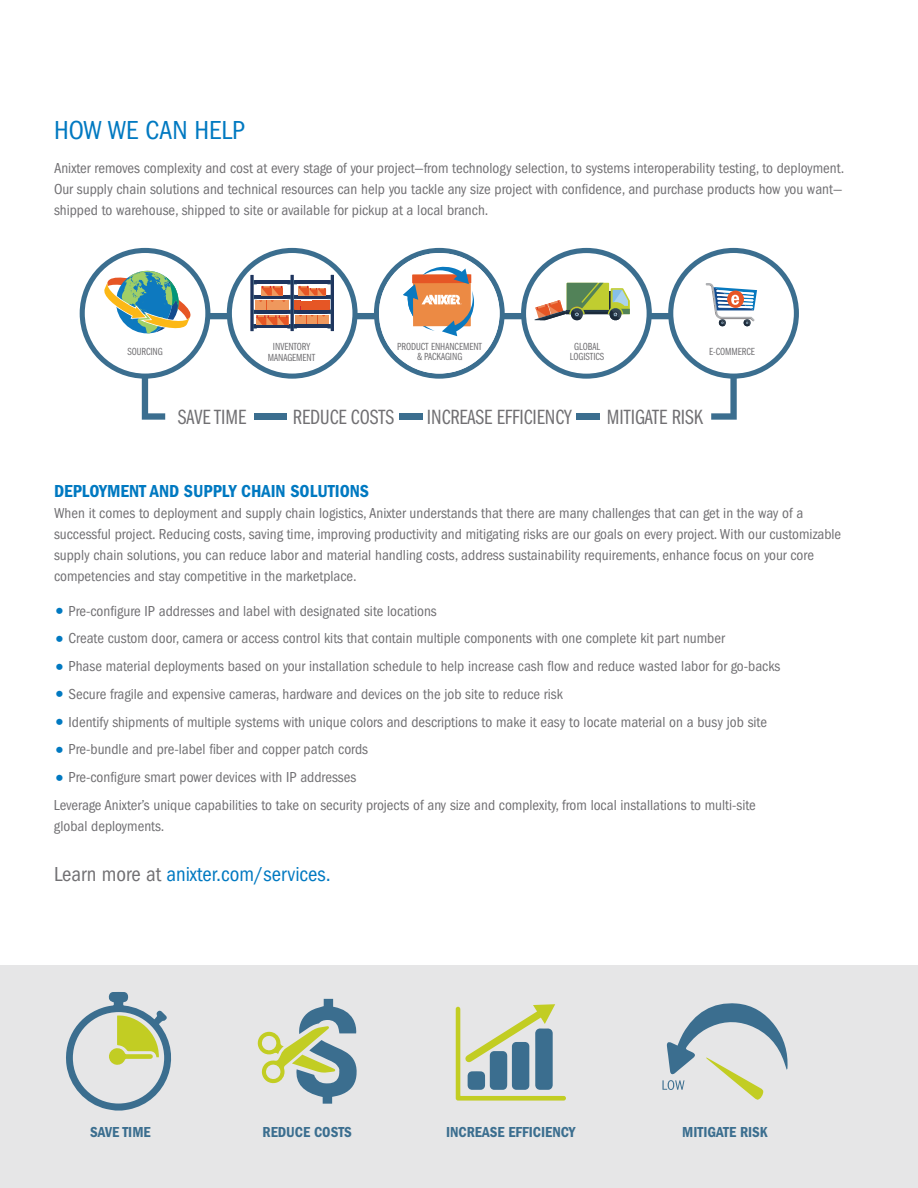
<style>
.page{position:relative;width:918px;height:1188px;background:#fff}
.page>*{position:absolute;margin:0;border:0;box-sizing:border-box;transform-origin:0 0}
.t1{font:condensed 27px "ITC Franklin Gothic Std";color:#0079c1}
.t2{font:21.3px "ITC Franklin Gothic Std Bk Cp";color:#717073}
.t3{font:condensed 21px "ITC Franklin Gothic Std";color:#0079c1}
.t4{font:18px "ITC Franklin Gothic Std Dm Cd";color:#0079c1}
.t5{font:condensed 15px/21px "ITC Franklin Gothic Std";color:#717073}
.t6{font:15px "ITC Franklin Gothic Std Dm Cd";color:#3b6e8f}
.t7{font:10.65px/10.6px "ITC Franklin Gothic Std Bk Cp";color:#717073;text-align:center}
.s1{font-family:"ITC Franklin Gothic Std Hvy";font-stretch:normal;font-size:18px;color:#0079c1}
.s2{color:#717073}
</style>
<div class="page">
<div style="left:0;top:966px;width:918px;height:222px;background:#e6e6e7"></div>
<svg style="left:142px;top:313px;width:595px;height:107px"></svg>
<div style="left:254px;top:413px;width:33px;height:7px;background:#3b6e8f"></div>
<div style="left:399px;top:413px;width:24px;height:7px;background:#3b6e8f"></div>
<div style="left:577px;top:413px;width:23px;height:7px;background:#3b6e8f"></div>
<div style="left:80px;top:248px;width:130px;height:131px;background:#3b6e8f;border-radius:50%"></div>
<div style="left:668px;top:248px;width:131px;height:131px;background:#3b6e8f;border-radius:50%"></div>
<div style="left:521px;top:248px;width:131px;height:131px;background:#3b6e8f;border-radius:50%"></div>
<div style="left:374px;top:248px;width:131px;height:131px;background:#3b6e8f;border-radius:50%"></div>
<svg style="left:227px;top:248px;width:131px;height:131px;background:#497897"></svg>
<div style="left:526px;top:253px;width:121px;height:121px;background:#fff;border-radius:50%"></div>
<div style="left:379px;top:253px;width:121px;height:121px;background:#fff;border-radius:50%"></div>
<div style="left:85px;top:253px;width:120px;height:121px;background:#fff;border-radius:50%"></div>
<div style="left:673px;top:253px;width:121px;height:121px;background:#fff;border-radius:50%"></div>
<div style="left:232px;top:253px;width:120px;height:121px;background:#fff;border-radius:50%"></div>
<svg style="left:102px;top:269px;width:91px;height:64px"></svg>
<svg style="left:250px;top:275px;width:4px;height:56px"></svg>
<hr style="left:291px;top:275px;width:3px;height:56px;background:#1e355e">
<hr style="left:331px;top:275px;width:3px;height:56px;background:#1e355e">
<svg style="left:253px;top:280px;width:78px;height:49px"></svg>
<svg style="left:534px;top:283px;width:96px;height:38px"></svg>
<svg style="left:706px;top:283px;width:51px;height:44px"></svg>
<svg style="left:403px;top:267px;width:71px;height:69px"></svg>
<svg style="left:66px;top:992px;width:105px;height:119px"></svg>
<svg style="left:257px;top:999px;width:100px;height:105px"></svg>
<svg style="left:456px;top:1004px;width:110px;height:97px"></svg>
<svg style="left:662px;top:1003px;width:126px;height:97px"></svg>
<h1 class="t1" style="left:54px;top:115px;width:193px">HOW WE CAN HELP</h1>
<p class="t5" style="left:54px;top:158px;width:792px">Anixter removes complexity and cost at every stage of your project—from technology selection, to systems interoperability testing, to deployment.<br>Our supply chain solutions and technical resources can help you tackle any size project with confidence, and purchase products how you want— shipped to warehouse, shipped to site or available for pickup at a local branch.</p>
<p class="t7" style="left:397px;top:341px;width:86px">PRODUCT ENHANCEMENT &amp; PACKAGING</p>
<p class="t7" style="left:268px;top:342px;width:49px">INVENTORY<br>MANAGEMENT</p>
<p class="t7" style="left:570px;top:341px;width:36px">GLOBAL<br>LOGISTICS</p>
<p class="t7" style="left:127px;top:347px;width:37px">SOURCING</p>
<p class="t7" style="left:709px;top:347px;width:47px">E-COMMERCE</p>
<h2 class="t2" style="left:178px;top:405px;width:70px">SAVE TIME</h2>
<h2 class="t2" style="left:293px;top:405px;width:103px">REDUCE COSTS</h2>
<h2 class="t2" style="left:427px;top:405px;width:146px">INCREASE EFFICIENCY</h2>
<h2 class="t2" style="left:607px;top:405px;width:98px">MITIGATE RISK</h2>
<p class="t4" style="left:54px;top:481px;width:317px">DEPLOYMENT AND SUPPLY CHAIN SOLUTIONS</p>
<p class="t5" style="left:54px;top:503px;width:789px">When it comes to deployment and supply chain logistics, Anixter understands that there are many challenges that can get in the way of a successful project. Reducing costs, saving time, improving productivity and mitigating risks are our goals on every project. With our customizable supply chain solutions, you can reduce labor and material handling costs, address sustainability requirements, enhance focus on your core competencies and stay competitive in the marketplace.</p>
<p class="t5" style="left:54px;top:600px;width:384px"><span class="s1">•</span> Pre-configure IP addresses and label with designated site locations</p>
<p class="t5" style="left:54px;top:628px;width:672px"><span class="s1">•</span> Create custom door, camera or access control kits that contain multiple components with one complete kit part number</p>
<p class="t5" style="left:54px;top:656px;width:728px"><span class="s1">•</span> Phase material deployments based on your installation schedule to help increase cash flow and reduce wasted labor for go-backs</p>
<p class="t5" style="left:54px;top:684px;width:510px"><span class="s1">•</span> Secure fragile and expensive cameras, hardware and devices on the job site to reduce risk</p>
<p class="t5" style="left:54px;top:711px;width:715px"><span class="s1">•</span> Identify shipments of multiple systems with unique colors and descriptions to make it easy to locate material on a busy job site</p>
<p class="t5" style="left:54px;top:739px;width:316px"><span class="s1">•</span> Pre-bundle and pre-label fiber and copper patch cords</p>
<p class="t5" style="left:54px;top:763px;width:703px;line-height:27.8px"><span class="s1">•</span> Pre-configure smart power devices with IP addresses<br>Leverage Anixter’s unique capabilities to take on security projects of any size and complexity, from local installations to multi-site</p>
<p class="t5" style="left:54px;top:816px;width:112px">global deployments.</p>
<h3 class="t3" style="left:54px;top:862px;width:278px"><span class="s2">Learn more at</span> anixter.com/services.</h3>
<p class="t6" style="left:90px;top:1123px;width:62px">SAVE TIME</p>
<p class="t6" style="left:262px;top:1123px;width:91px">REDUCE COSTS</p>
<p class="t6" style="left:446px;top:1123px;width:131px">INCREASE EFFICIENCY</p>
<p class="t6" style="left:682px;top:1123px;width:87px">MITIGATE RISK</p>
</div>
